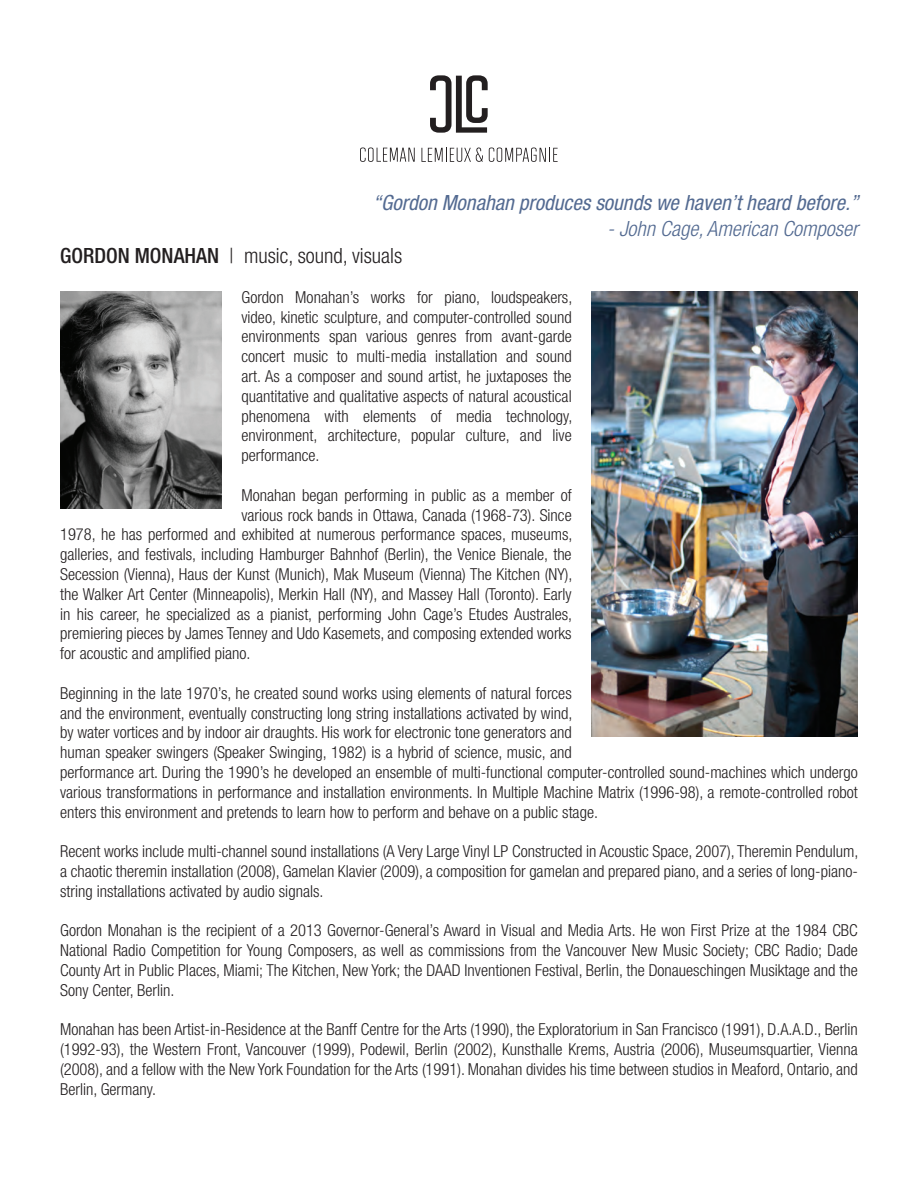
<style>
.page{position:relative;width:918px;height:1188px;background:#fff}
.page>*{position:absolute;margin:0;border:0;box-sizing:border-box;transform-origin:0 0}
.t1{font:italic condensed 21px "Helvetica Neue";color:#536a91}
.t2{font:300 condensed 21px "Helvetica Neue";color:#231f20}
.t3{font:italic 300 condensed 21px "Helvetica Neue";color:#536a91}
.t4{font:300 condensed 16.5px/19.8px "Helvetica Neue";color:#231f20;text-align:justify}
.s1{font-weight:500}
</style>
<div class="page">
<img style="left:60px;top:292px;width:161px;height:216px">
<svg style="left:360px;top:148px;width:55px;height:14px"></svg>
<svg style="left:489px;top:148px;width:69px;height:14px"></svg>
<svg style="left:421px;top:148px;width:62px;height:14px"></svg>
<svg style="left:430px;top:75px;width:58px;height:58px"></svg>
<img style="left:592px;top:292px;width:265px;height:445px">
<p class="t1" style="left:373px;top:191px;width:487px">“Gordon Monahan produces sounds we haven’t heard before.”</p>
<p class="t3" style="left:607px;top:216px;width:252px">- John Cage, American Composer</p>
<p class="t2" style="left:60px;top:244px;width:344px"><span class="s1">GORDON MONAHAN</span> | music, sound, visuals</p>
<p class="t4" style="left:242px;top:287px;width:332px">Gordon Monahan’s works for piano, loudspeakers, video, kinetic sculpture, and computer-controlled sound environments span various genres from avant-garde concert music to multi-media installation and sound art. As a composer and sound artist, he juxtaposes the quantitative and qualitative aspects of natural acoustical phenomena with elements of media technology, environment, architecture, popular culture, and live performance.</p>
<p class="t4" style="left:242px;top:485px;width:332px">Monahan began performing in public as a member of</p>
<p class="t4" style="left:242px;top:505px;width:332px">various rock bands in Ottawa, Canada (1968-73). Since</p>
<p class="t4" style="left:60px;top:525px;width:514px">1978, he has performed and exhibited at numerous performance spaces, museums,</p>
<p class="t4" style="left:60px;top:544px;width:513px">galleries, and festivals, including Hamburger Bahnhof (Berlin), the Venice Bienale, the</p>
<p class="t4" style="left:60px;top:564px;width:514px">Secession (Vienna), Haus der Kunst (Munich), Mak Museum (Vienna) The Kitchen (NY),</p>
<p class="t4" style="left:60px;top:584px;width:513px">the Walker Art Center (Minneapolis), Merkin Hall (NY), and Massey Hall (Toronto). Early</p>
<p class="t4" style="left:60px;top:604px;width:514px">in his career, he specialized as a pianist, performing John Cage’s Etudes Australes,</p>
<p class="t4" style="left:60px;top:624px;width:513px">premiering pieces by James Tenney and Udo Kasemets, and composing extended works</p>
<p class="t4" style="left:60px;top:643px;width:192px">for acoustic and amplified piano.</p>
<p class="t4" style="left:60px;top:683px;width:799px;text-align:left">Beginning in the late 1970’s, he created sound works using elements of natural forces<br>and the environment, eventually constructing long string installations activated by wind,<br>by water vortices and by indoor air draughts. His work for electronic tone generators and<br>human speaker swingers (Speaker Swinging, 1982) is a hybrid of science, music, and<br>performance art. During the 1990’s he developed an ensemble of multi-functional computer-controlled sound-machines which undergo various transformations in performance and installation environments. In Multiple Machine Matrix (1996-98), a remote-controlled robot enters this environment and pretends to learn how to perform and behave on a public stage.</p>
<p class="t4" style="left:60px;top:841px;width:800px">Recent works include multi-channel sound installations (A Very Large Vinyl LP Constructed in Acoustic Space, 2007), Theremin Pendulum, a chaotic theremin installation (2008), Gamelan Klavier (2009), a composition for gamelan and prepared piano, and a series of long-piano&shy;string installations activated by audio signals.</p>
<p class="t4" style="left:60px;top:921px;width:799px">Gordon Monahan is the recipient of a 2013 Governor-General’s Award in Visual and Media Arts. He won First Prize at the 1984 CBC National Radio Competition for Young Composers, as well as commissions from the Vancouver New Music Society; CBC Radio; Dade County Art in Public Places, Miami; The Kitchen, New York; the DAAD Inventionen Festival, Berlin, the Donaueschingen Musiktage and the Sony Center, Berlin.</p>
<p class="t4" style="left:60px;top:1020px;width:799px">Monahan has been Artist-in-Residence at the Banff Centre for the Arts (1990), the Exploratorium in San Francisco (1991), D.A.A.D., Berlin (1992-93), the Western Front, Vancouver (1999), Podewil, Berlin (2002), Kunsthalle Krems, Austria (2006), Museumsquartier, Vienna (2008), and a fellow with the New York Foundation for the Arts (1991). Monahan divides his time between studios in Meaford, Ontario, and Berlin, Germany.</p>
</div>
